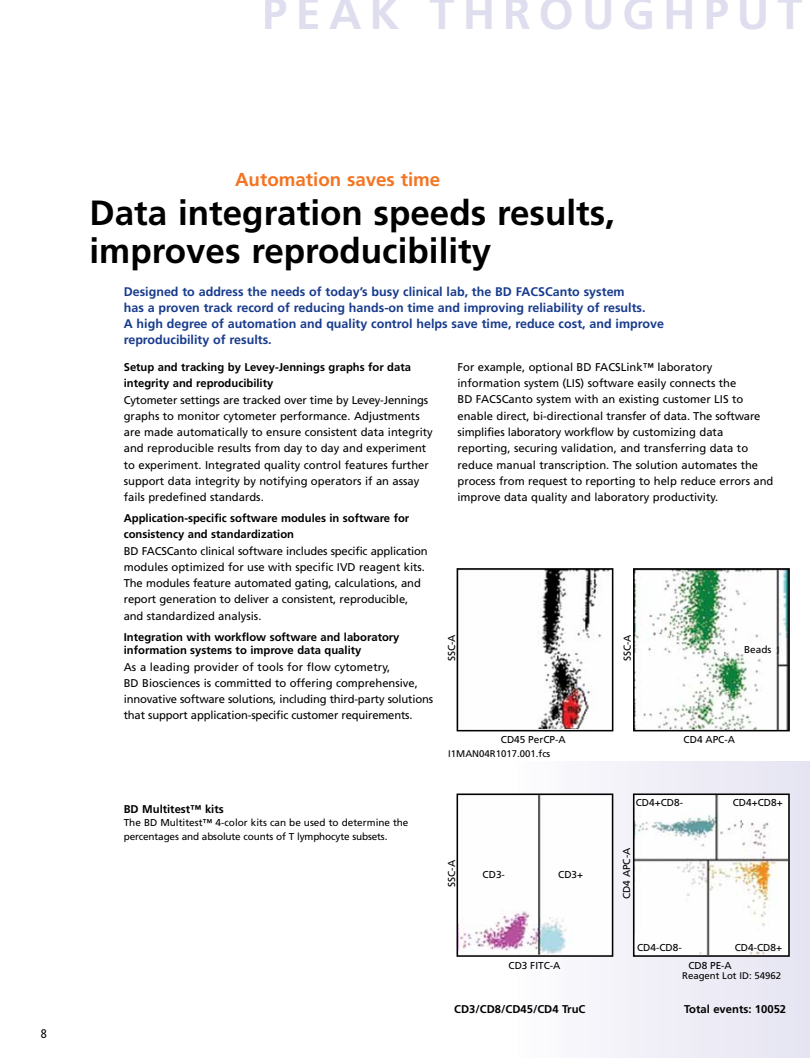
<style>
.page{position:relative;width:810px;height:1058px;background:#fff}
.page>*{position:absolute;margin:0;border:0;box-sizing:border-box;transform-origin:0 0}
.t1{font:700 45px "Frutiger";letter-spacing:.18em;color:#dfdeef}
.t2{font:700 35px/37.5px "Frutiger";color:#000}
.t3{font:700 18.75px "Frutiger";color:#f47421}
.t4{font:700 12.5px/16.2px "Frutiger";color:#183b8d}
.t5{font:condensed 12.5px "Frutiger";color:#000}
.t6{font:11.25px/16.2px "Frutiger";color:#000}
.t7{font:700 11.25px/16.2px "Frutiger";color:#000}
.t8{font:10px "Frutiger";color:#010101}
.t9{font:10px/13.8px "Frutiger";letter-spacing:-.015em;color:#000}
.t10{font:9.62px "Frutiger";color:#010101}
</style>
<div class="page">
<div style="left:0;top:759px;width:810px;height:299px;background:linear-gradient(to right,#fff,#eeedf7)"></div>
<div style="left:0;top:738px;width:810px;height:23px;background:#fff"></div>
<svg style="left:456px;top:568px;width:334px;height:164px"></svg>
<svg style="left:456px;top:793px;width:334px;height:164px"></svg>
<h1 class="t1" style="left:263px;top:-13px;width:541px">PEAK THROUGHPUT</h1>
<p class="t5" style="left:41px;top:1026px;width:8px">8</p>
<h3 class="t3" style="left:235px;top:168px;width:207px">Automation saves time</h3>
<h2 class="t2" style="left:90px;top:194px;width:527px">Data integration speeds results, improves reproducibility</h2>
<p class="t4" style="left:124px;top:283px;width:542px">Designed to address the needs of today’s busy clinical lab, the BD FACSCanto system<br>has a proven track record of reducing hands-on time and improving reliability of results.<br>A high degree of automation and quality control helps save time, reduce cost, and improve reproducibility of results.</p>
<p class="t7" style="left:124px;top:359px;width:289px">Setup and tracking by Levey-Jennings graphs for data integrity and reproducibility</p>
<p class="t6" style="left:124px;top:391px;width:311px">Cytometer settings are tracked over time by Levey-Jennings graphs to monitor cytometer performance. Adjustments are made automatically to ensure consistent data integrity and reproducible results from day to day and experiment to experiment. Integrated quality control features further support data integrity by notifying operators if an assay fails predefined standards.</p>
<p class="t7" style="left:124px;top:510px;width:287px">Application-specific software modules in software for consistency and standardization</p>
<p class="t6" style="left:124px;top:542px;width:306px">BD FACSCanto clinical software includes specific application modules optimized for use with specific IVD reagent kits.<br>The modules feature automated gating, calculations, and report generation to deliver a consistent, reproducible, and standardized analysis.</p>
<p class="t7" style="left:124px;top:629px;width:277px;line-height:13.8px">Integration with workflow software and laboratory information systems to improve data quality</p>
<p class="t6" style="left:124px;top:658px;width:311px">As a leading provider of tools for flow cytometry,<br>BD Biosciences is committed to offering comprehensive, innovative software solutions, including third-party solutions that support application-specific customer requirements.</p>
<p class="t6" style="left:458px;top:359px;width:318px">For example, optional BD FACSLink™ laboratory information system (LIS) software easily connects the<br>BD FACSCanto system with an existing customer LIS to enable direct, bi-directional transfer of data. The software simplifies laboratory workflow by customizing data reporting, securing validation, and transferring data to reduce manual transcription. The solution automates the process from request to reporting to help reduce errors and improve data quality and laboratory productivity.</p>
<p class="t8" style="left:446px;top:661px;width:28px;rotate:-90deg">SSC-A</p>
<p class="t8" style="left:622px;top:661px;width:28px;rotate:-90deg">SSC-A</p>
<p class="t8" style="left:744px;top:643px;width:29px">Beads</p>
<p class="t8" style="left:501px;top:733px;width:66px">CD45 PerCP-A</p>
<p class="t8" style="left:684px;top:733px;width:53px">CD4 APC-A</p>
<p class="t7" style="left:124px;top:800px;width:102px">BD Multitest™ kits</p>
<p class="t9" style="left:124px;top:815px;width:286px">The BD Multitest™ 4-color kits can be used to determine the percentages and absolute counts of T lymphocyte subsets.</p>
<p class="t10" style="left:448px;top:748px;width:104px">I1MAN04R1017.001.fcs</p>
<p class="t8" style="left:446px;top:886px;width:28px;rotate:-90deg">SSC-A</p>
<p class="t8" style="left:483px;top:868px;width:24px">CD3-</p>
<p class="t8" style="left:558px;top:868px;width:27px">CD3+</p>
<p class="t8" style="left:636px;top:796px;width:49px">CD4+CD8-</p>
<p class="t8" style="left:733px;top:796px;width:52px">CD4+CD8+</p>
<p class="t8" style="left:621px;top:899px;width:53px;rotate:-90deg">CD4 APC-A</p>
<p class="t8" style="left:637px;top:941px;width:46px">CD4-CD8-</p>
<p class="t8" style="left:735px;top:941px;width:49px">CD4-CD8+</p>
<p class="t8" style="left:509px;top:959px;width:53px">CD3 FITC-A</p>
<p class="t8" style="left:688px;top:959px;width:45px">CD8 PE-A</p>
<p class="t10" style="left:682px;top:970px;width:100px">Reagent Lot ID: 54962</p>
<p class="t7" style="left:454px;top:1000px;width:133px">CD3/CD8/CD45/CD4 TruC</p>
<p class="t7" style="left:684px;top:1000px;width:103px">Total events: 10052</p>
</div>
